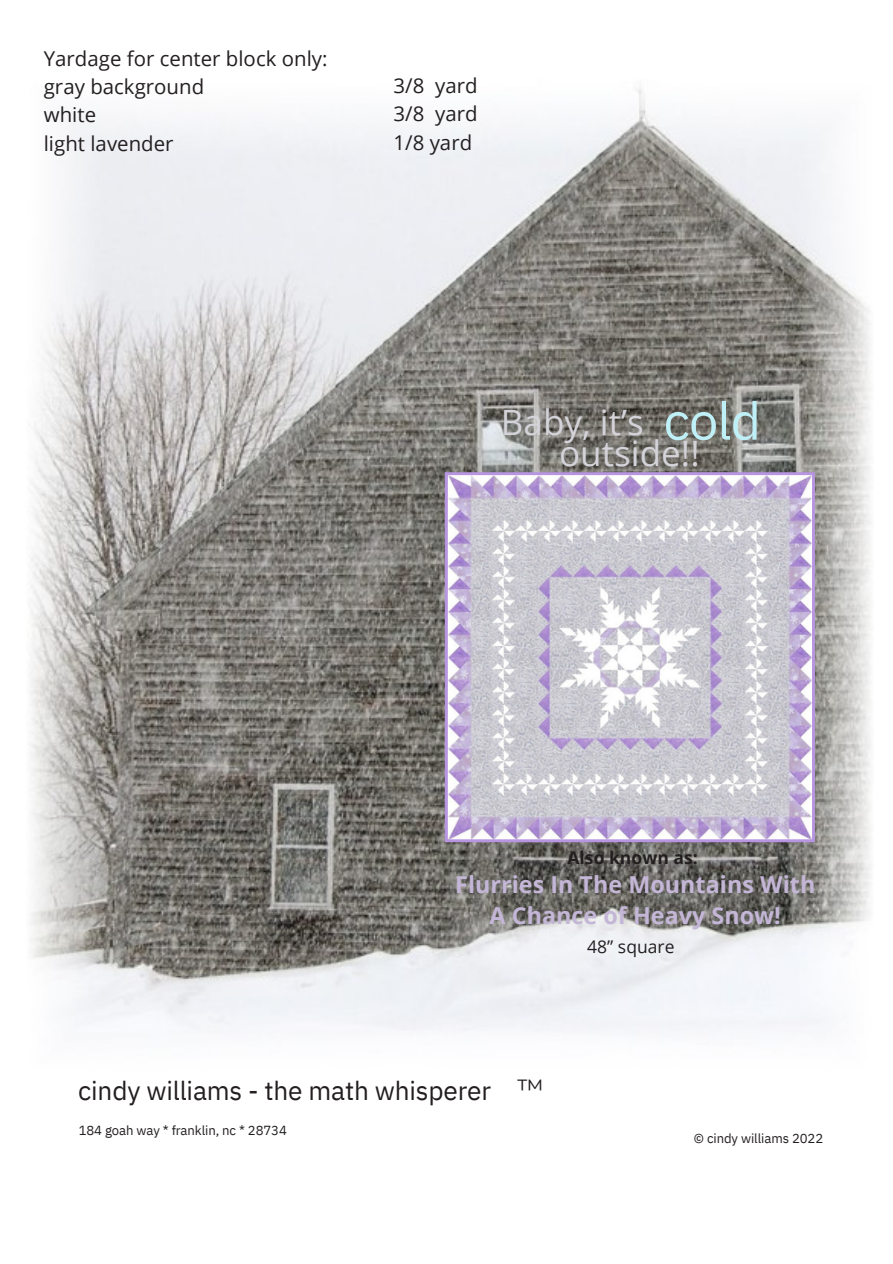
<style>
.page{position:relative;width:893px;height:1264px;background:#fff}
.page>*{position:absolute;margin:0;border:0;box-sizing:border-box;transform-origin:0 0}
.t1{font:52.5px "IBM Plex Sans";color:#c0f0f7}
.t2{font:34.95px/31.5px "Open Sans";color:#d4d3d9}
.t3{font:26.25px "IBM Plex Sans";letter-spacing:-.005em;color:#231f20}
.t4{font:700 23.25px/31.5px "Open Sans";color:#c4b6d6;text-align:center}
.t5{font:20.4px/28.5px "Open Sans";color:#231f20}
.t6{font:700 17.55px "Open Sans";color:#231f20}
.t7{font:17.55px "Open Sans";color:#231f20}
.t8{font:13.05px "IBM Plex Sans";letter-spacing:-.005em;color:#231f20}
.s1{font-family:"Montserrat"}
</style>
<div class="page">
<img style="left:30px;top:88px;width:841px;height:945px">
<img style="left:449px;top:476px;width:361px;height:362px">
<div style="left:445px;top:472px;width:369px;height:370px;border:3px solid #b795e1"></div>
<p class="t5" style="left:44px;top:43px;width:285px">Yardage for center block only: gray background<br>white<br>light lavender</p>
<p class="t5" style="left:393px;top:71px;width:86px;text-align:justify">3/8 yard 3/8 yard 1/8 yard</p>
<h1 class="t1" style="left:663px;top:386px;width:99px">cold</h1>
<h2 class="t2" style="left:559px;top:405px;width:142px;text-indent:-58px">Baby, it’s outside!!</h2>
<p class="t6" style="left:567px;top:844px;width:132px">Also known as:</p>
<p class="t4" style="left:455px;top:868px;width:361px">Flurries In The Mountains With<br>A Chance of Heavy Snow!</p>
<p class="t7" style="left:587px;top:933px;width:89px">48” square</p>
<p class="t3" style="left:78px;top:1072px;width:467px">cindy williams - the math whisperer <span class="s1">™</span></p>
<p class="t8" style="left:79px;top:1121px;width:210px">184 goah way * franklin, nc * 28734</p>
<p class="t8" style="left:694px;top:1129px;width:131px">© cindy williams 2022</p>
</div>
